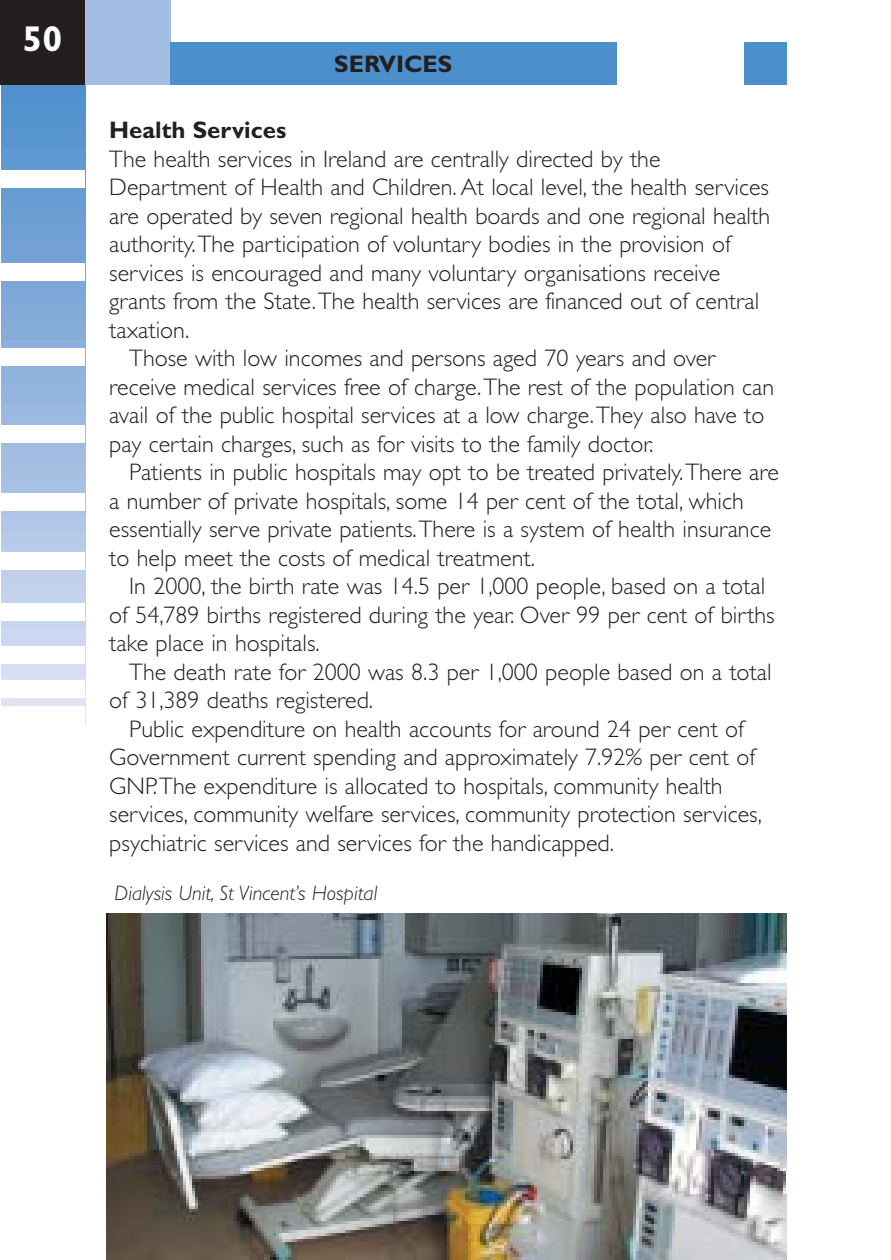
<style>
.page{position:relative;width:891px;height:1260px;background:#fff}
.page>*{position:absolute;margin:0;border:0;box-sizing:border-box;transform-origin:0 0}
.t1{font:700 36px "Gill Sans";color:#fff}
.t2{font:300 24px "Gill Sans";color:#231f1f}
.t3{font:700 24px "Gill Sans";color:#231f1f}
.t4{font:italic 300 21px "Gill Sans";color:#231f1f}
</style>
<div class="page">
<div style="left:85px;top:0;width:85px;height:85px;background:#a2bee4"></div>
<div style="left:0;top:0;width:85px;height:85px;background:#231f1f"></div>
<img style="left:1px;top:85px;width:84px;height:621px">
<div style="left:744px;top:43px;width:43px;height:42px;background:#4c8fcd"></div>
<div style="left:170px;top:43px;width:447px;height:42px;background:#4c8fcd"></div>
<div style="left:0;top:170px;width:85px;height:17px;background:#fff"></div>
<div style="left:0;top:264px;width:85px;height:17px;background:#fff"></div>
<div style="left:0;top:349px;width:85px;height:17px;background:#fff"></div>
<div style="left:0;top:425px;width:85px;height:17px;background:#fff"></div>
<div style="left:0;top:493px;width:85px;height:17px;background:#fff"></div>
<div style="left:0;top:553px;width:85px;height:17px;background:#fff"></div>
<div style="left:0;top:604px;width:85px;height:17px;background:#fff"></div>
<div style="left:0;top:646px;width:85px;height:17px;background:#fff"></div>
<div style="left:0;top:680px;width:85px;height:17px;background:#fff"></div>
<img style="left:106px;top:913px;width:681px;height:347px">
<h1 class="t1" style="left:23px;top:26px;width:41px">50</h1>
<p class="t3" style="left:334px;top:56px;width:119px">SERVICES</p>
<p class="t3" style="left:109px;top:122px;width:178px">Health Services</p>
<p class="t2" style="left:109px;top:151px;width:553px">The health services in Ireland are centrally directed by the</p>
<p class="t2" style="left:109px;top:179px;width:661px">Department of Health and Children. At local level, the health services</p>
<p class="t2" style="left:109px;top:208px;width:662px">are operated by seven regional health boards and one regional health</p>
<p class="t2" style="left:109px;top:236px;width:623px">authority.The participation of voluntary bodies in the provision of</p>
<p class="t2" style="left:109px;top:265px;width:612px">services is encouraged and many voluntary organisations receive</p>
<p class="t2" style="left:109px;top:293px;width:652px">grants from the State.The health services are financed out of central</p>
<p class="t2" style="left:109px;top:322px;width:81px">taxation.</p>
<p class="t2" style="left:129px;top:350px;width:587px">Those with low incomes and persons aged 70 years and over</p>
<p class="t2" style="left:109px;top:379px;width:667px">receive medical services free of charge.The rest of the population can</p>
<p class="t2" style="left:109px;top:407px;width:657px">avail of the public hospital services at a low charge.They also have to</p>
<p class="t2" style="left:109px;top:436px;width:546px">pay certain charges, such as for visits to the family doctor.</p>
<p class="t2" style="left:129px;top:464px;width:651px">Patients in public hospitals may opt to be treated privately.There are</p>
<p class="t2" style="left:109px;top:493px;width:636px">a number of private hospitals, some 14 per cent of the total, which</p>
<p class="t2" style="left:109px;top:521px;width:663px">essentially serve private patients.There is a system of health insurance</p>
<p class="t2" style="left:109px;top:550px;width:427px">to help meet the costs of medical treatment.</p>
<p class="t2" style="left:129px;top:578px;width:637px">In 2000, the birth rate was 14.5 per 1,000 people, based on a total</p>
<p class="t2" style="left:109px;top:607px;width:667px">of 54,789 births registered during the year. Over 99 per cent of births</p>
<p class="t2" style="left:109px;top:635px;width:212px">take place in hospitals.</p>
<p class="t2" style="left:129px;top:664px;width:644px">The death rate for 2000 was 8.3 per 1,000 people based on a total</p>
<p class="t2" style="left:109px;top:692px;width:265px">of 31,389 deaths registered.</p>
<p class="t2" style="left:129px;top:721px;width:616px">Public expenditure on health accounts for around 24 per cent of</p>
<p class="t2" style="left:109px;top:749px;width:648px">Government current spending and approximately 7.92% per cent of</p>
<p class="t2" style="left:109px;top:778px;width:615px">GNP.The expenditure is allocated to hospitals, community health</p>
<p class="t2" style="left:109px;top:806px;width:654px">services, community welfare services, community protection services,</p>
<p class="t2" style="left:109px;top:835px;width:506px">psychiatric services and services for the handicapped.</p>
<p class="t4" style="left:115px;top:885px;width:264px">Dialysis Unit, St Vincent’s Hospital</p>
</div>
